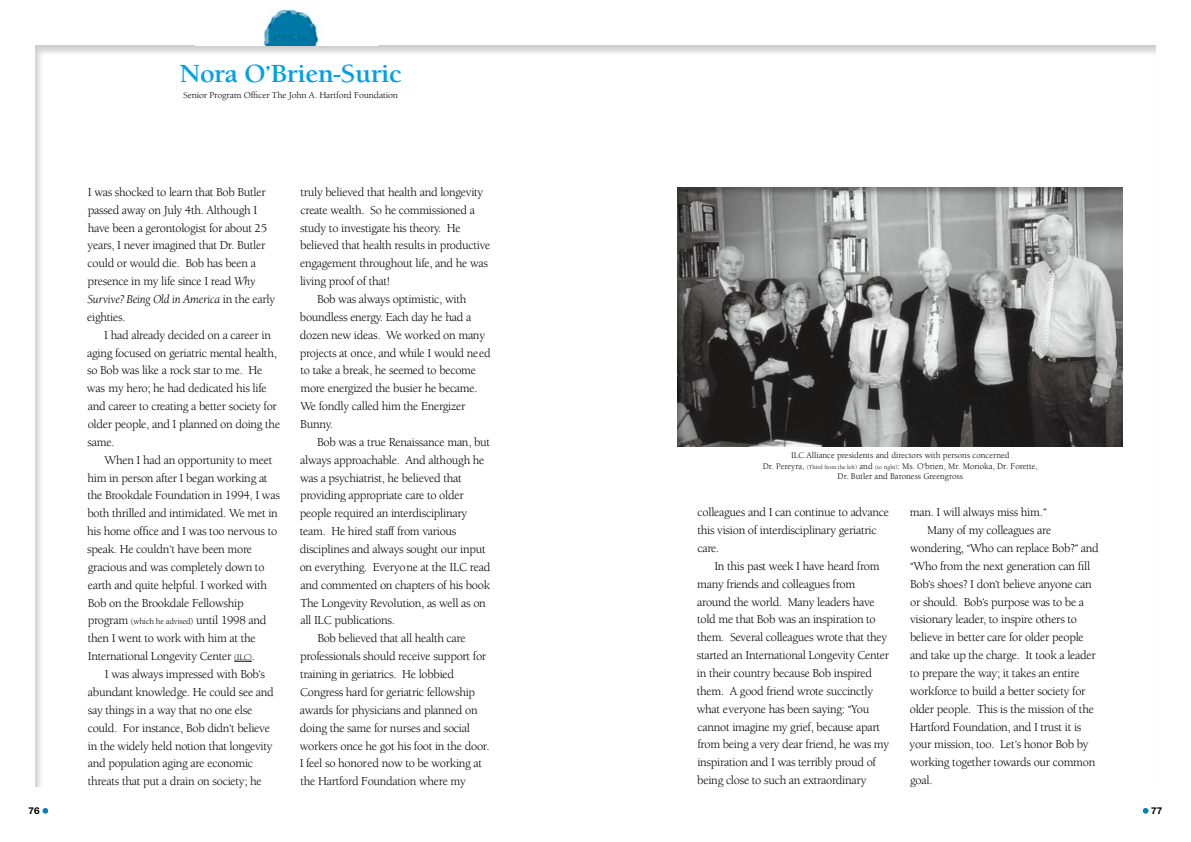
<style>
.page{position:relative;width:1191px;height:842px;background:#fff}
.page>*{position:absolute;margin:0;border:0;box-sizing:border-box;transform-origin:0 0}
.t1{font:700 26.9px "Berkeley";letter-spacing:-.015em;color:#00a0e9;scale:1.05 1}
.t2{font:12.4px/17.9px "Berkeley";letter-spacing:-.025em;color:#000}
.t3{font:700 9.4px "Helvetica Neue";color:#000;scale:1.05 1}
.t4{font:9.3px "Berkeley";letter-spacing:-.015em;color:#000;scale:1.05 1}
.t5{font:8.9px/10.6px "Berkeley";color:#000;text-align:center}
.s1{font-family:"Ryumin Pr 6 N";font-size:21.5px}
.s2{font-style:italic}
.s3{font-family:"Ryumin Pr 6 N";font-size:9.9px}
.s4{font-size:8.7px}
.s5{font-size:6.2px}
.s6{font-family:"Ryumin Pr 6 N";font-size:7.1px}
</style>
<div class="page">
<svg style="left:43px;top:808px;width:5px;height:6px"></svg>
<svg style="left:1142px;top:808px;width:6px;height:6px"></svg>
<div style="left:677px;top:187px;width:446px;height:260px;background:#000;opacity:.3"></div>
<svg style="left:234px;top:661px;width:18px;height:1px"></svg>
<img style="left:264px;top:9px;width:55px;height:36px">
<h1 class="t1" style="left:179px;top:60px;width:213px">Nora O<span class="s1">ʼ</span>Brien-Suric</h1>
<p class="t4" style="left:183px;top:90px;width:206px">Senior Program Officer The John A. Hartford Foundation</p>
<p class="t2" style="left:87px;top:183px;width:189px">I was shocked to learn that Bob Butler passed away on July 4th. Although I have been a gerontologist for about 25 years, I never imagined that Dr. Butler could or would die. Bob has been a presence in my life since I read <span class="s2">Why Survive? Being Old in America</span> in the early eighties.</p>
<p class="t2" style="left:87px;top:326px;width:195px;text-indent:17px">I had already decided on a career in aging focused on geriatric mental health, so Bob was like a rock star to me. He was my hero; he had dedicated his life and career to creating a better society for older people, and I planned on doing the same.</p>
<p class="t2" style="left:87px;top:451px;width:194px;text-indent:17px">When I had an opportunity to meet him in person after I began working at the Brookdale Foundation in 1994, I was both thrilled and intimidated. We met in his home office and I was too nervous to speak. He couldn<span class="s3">ʼ</span>t have been more gracious and was completely down to earth and quite helpful. I worked with Bob on the Brookdale Fellowship program <span class="s4">(which he advised)</span> until 1998 and then I went to work with him at the International Longevity Center <span class="s4">(ILC)</span>.</p>
<p class="t2" style="left:88px;top:665px;width:188px;text-indent:17px">I was always impressed with Bob<span class="s3">ʼ</span>s abundant knowledge. He could see and say things in a way that no one else could. For instance, Bob didn<span class="s3">ʼ</span>t believe in the widely held notion that longevity and population aging are economic threats that put a drain on society; he</p>
<p class="t2" style="left:300px;top:183px;width:184px">truly believed that health and longevity</p>
<p class="t2" style="left:300px;top:201px;width:176px">create wealth. So he commissioned a</p>
<p class="t2" style="left:300px;top:219px;width:162px">study to investigate his theory. He</p>
<p class="t2" style="left:300px;top:237px;width:192px">believed that health results in productive</p>
<p class="t2" style="left:300px;top:255px;width:189px">engagement throughout life, and he was</p>
<p class="t2" style="left:300px;top:273px;width:92px">living proof of that!</p>
<p class="t2" style="left:317px;top:290px;width:151px">Bob was always optimistic, with</p>
<p class="t2" style="left:300px;top:308px;width:173px">boundless energy. Each day he had a</p>
<p class="t2" style="left:300px;top:326px;width:187px">dozen new ideas. We worked on many</p>
<p class="t2" style="left:300px;top:344px;width:192px">projects at once, and while I would need</p>
<p class="t2" style="left:300px;top:362px;width:177px">to take a break, he seemed to become</p>
<p class="t2" style="left:300px;top:380px;width:179px">more energized the busier he became.</p>
<p class="t2" style="left:300px;top:398px;width:167px">We fondly called him the Energizer</p>
<p class="t2" style="left:300px;top:415px;width:34px">Bunny.</p>
<p class="t2" style="left:317px;top:433px;width:174px">Bob was a true Renaissance man, but</p>
<p class="t2" style="left:300px;top:451px;width:186px">always approachable. And although he</p>
<p class="t2" style="left:300px;top:469px;width:163px">was a psychiatrist, he believed that</p>
<p class="t2" style="left:300px;top:487px;width:165px">providing appropriate care to older</p>
<p class="t2" style="left:300px;top:505px;width:169px">people required an interdisciplinary</p>
<p class="t2" style="left:300px;top:523px;width:158px">team. He hired staff from various</p>
<p class="t2" style="left:300px;top:540px;width:187px">disciplines and always sought our input</p>
<p class="t2" style="left:300px;top:558px;width:192px">on everything. Everyone at the ILC read</p>
<p class="t2" style="left:300px;top:576px;width:191px">and commented on chapters of his book</p>
<p class="t2" style="left:300px;top:594px;width:187px">The Longevity Revolution, as well as on</p>
<p class="t2" style="left:300px;top:612px;width:96px">all ILC publications.</p>
<p class="t2" style="left:317px;top:630px;width:150px">Bob believed that all health care</p>
<p class="t2" style="left:300px;top:648px;width:187px">professionals should receive support for</p>
<p class="t2" style="left:300px;top:665px;width:156px">training in geriatrics. He lobbied</p>
<p class="t2" style="left:300px;top:683px;width:177px">Congress hard for geriatric fellowship</p>
<p class="t2" style="left:300px;top:701px;width:179px">awards for physicians and planned on</p>
<p class="t2" style="left:300px;top:719px;width:172px">doing the same for nurses and social</p>
<p class="t2" style="left:300px;top:737px;width:191px">workers once he got his foot in the door.</p>
<p class="t2" style="left:300px;top:755px;width:184px">I feel so honored now to be working at</p>
<p class="t2" style="left:300px;top:773px;width:167px">the Hartford Foundation where my</p>
<p class="t5" style="left:762px;top:450px;width:277px">ILC Alliance presidents and directors with persons concerned<br>Dr. Pereyra, <span class="s5">(Third from the left)</span> and <span class="s5">(to right)</span>: Ms. O<span class="s6">ʼ</span>brien, Mr. Morioka, Dr. Forette,<br>Dr. Butler and Baroness Greengross</p>
<p class="t2" style="left:697px;top:504px;width:193px">colleagues and I can continue to advance this vision of interdisciplinary geriatric care.</p>
<p class="t2" style="left:696px;top:557px;width:194px;text-indent:18px">In this past week I have heard from many friends and colleagues from around the world. Many leaders have told me that Bob was an inspiration to them. Several colleagues wrote that they started an International Longevity Center in their country because Bob inspired them. A good friend wrote succinctly what everyone has been saying: <span class="s3">“</span>You cannot imagine my grief, because apart from being a very dear friend, he was my inspiration and I was terribly proud of being close to such an extraordinary</p>
<p class="t2" style="left:910px;top:504px;width:138px">man. I will always miss him.<span class="s3">”</span></p>
<p class="t2" style="left:927px;top:521px;width:126px">Many of my colleagues are</p>
<p class="t2" style="left:910px;top:539px;width:190px">wondering, <span class="s3">“</span>Who can replace Bob?<span class="s3">”</span> and</p>
<p class="t2" style="left:910px;top:557px;width:181px"><span class="s3">“</span>Who from the next generation can fill</p>
<p class="t2" style="left:910px;top:575px;width:183px">Bob<span class="s3">ʼ</span>s shoes? I don<span class="s3">ʼ</span>t believe anyone can</p>
<p class="t2" style="left:910px;top:593px;width:175px">or should. Bob<span class="s3">ʼ</span>s purpose was to be a</p>
<p class="t2" style="left:910px;top:611px;width:168px">visionary leader, to inspire others to</p>
<p class="t2" style="left:910px;top:629px;width:175px">believe in better care for older people</p>
<p class="t2" style="left:910px;top:646px;width:187px">and take up the charge. It took a leader</p>
<p class="t2" style="left:910px;top:664px;width:171px">to prepare the way; it takes an entire</p>
<p class="t2" style="left:910px;top:682px;width:177px">workforce to build a better society for</p>
<p class="t2" style="left:909px;top:700px;width:186px">older people. This is the mission of the</p>
<p class="t2" style="left:909px;top:718px;width:173px">Hartford Foundation, and I trust it is</p>
<p class="t2" style="left:909px;top:736px;width:180px">your mission, too. Let<span class="s3">ʼ</span>s honor Bob by</p>
<p class="t2" style="left:910px;top:754px;width:187px">working together towards our common</p>
<p class="t2" style="left:910px;top:771px;width:24px">goal.</p>
<p class="t3" style="left:29px;top:804px;width:12px">76</p>
<p class="t3" style="left:1151px;top:804px;width:12px">77</p>
</div>
